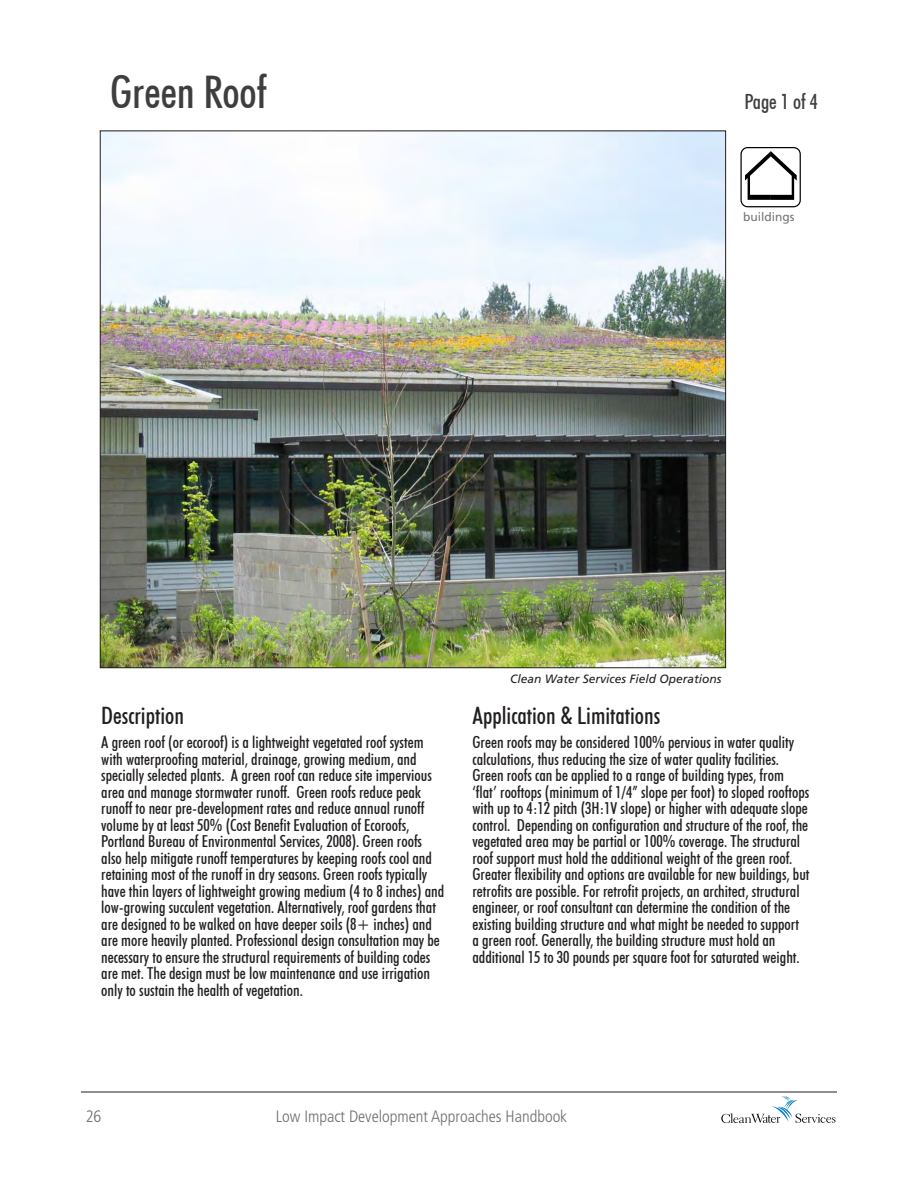
<style>
.page{position:relative;width:918px;height:1188px;background:#fff}
.page>*{position:absolute;margin:0;border:0;box-sizing:border-box;transform-origin:0 0}
.t1{font:500 condensed 45px "Futura BT";color:#3e3e3f}
.t2{font:500 condensed 24px "Futura BT";color:#231f20}
.t3{font:500 condensed 21px "Futura BT";color:#3e3e3f}
.t4{font:500 condensed 16.5px/16.5px "Futura BT";color:#231f20}
.t5{font:300 condensed 16.5px "Frutiger LT Pro";color:#6d6e71}
.t6{font:italic 12px "Frutiger";color:#231f20}
.t7{font:12px "Frutiger";color:#727477}
</style>
<div class="page">
<hr style="left:81px;top:1092px;width:756px;height:1px;background:#231f20">
<svg style="left:721px;top:1096px;width:115px;height:27px"></svg>
<svg style="left:740px;top:147px;width:61px;height:60px"></svg>
<div style="left:742px;top:148px;width:58px;height:58px;background:#fff;border-radius:6px"></div>
<svg style="left:745px;top:151px;width:52px;height:49px"></svg>
<img style="left:102px;top:132px;width:622px;height:534px">
<p class="t1" style="left:110px;top:65px;width:158px">Green Roof</p>
<p class="t3" style="left:744px;top:89px;width:75px">Page 1 of 4</p>
<p class="t7" style="left:743px;top:209px;width:53px">buildings</p>
<p class="t2" style="left:101px;top:701px;width:84px">Description</p>
<p class="t4" style="left:101px;top:734px;width:344px">A green roof (or ecoroof) is a lightweight vegetated roof system with waterproofing material, drainage, growing medium, and specially selected plants. A green roof can reduce site impervious area and manage stormwater runoff. Green roofs reduce peak runoff to near pre-development rates and reduce annual runoff volume by at least 50% (Cost Benefit Evaluation of Ecoroofs, Portland Bureau of Environmental Services, 2008). Green roofs also help mitigate runoff temperatures by keeping roofs cool and retaining most of the runoff in dry seasons. Green roofs typically have thin layers of lightweight growing medium (4 to 8 inches) and low-growing succulent vegetation. Alternatively, roof gardens that are designed to be walked on have deeper soils (8+ inches) and are more heavily planted. Professional design consultation may be necessary to ensure the structural requirements of building codes are met. The design must be low maintenance and use irrigation only to sustain the health of vegetation.</p>
<p class="t6" style="left:510px;top:672px;width:213px">Clean Water Services Field Operations</p>
<p class="t2" style="left:472px;top:701px;width:189px">Application &amp; Limitations</p>
<p class="t4" style="left:472px;top:734px;width:339px">Green roofs may be considered 100% pervious in water quality calculations, thus reducing the size of water quality facilities.<br>Green roofs can be applied to a range of building types, from ‘flat’ rooftops (minimum of 1/4” slope per foot) to sloped rooftops with up to 4:12 pitch (3H:1V slope) or higher with adequate slope control. Depending on configuration and structure of the roof, the vegetated area may be partial or 100% coverage. The structural roof support must hold the additional weight of the green roof.<br>Greater flexibility and options are available for new buildings, but retrofits are possible. For retrofit projects, an architect, structural engineer, or roof consultant can determine the condition of the existing building structure and what might be needed to support a green roof. Generally, the building structure must hold an additional 15 to 30 pounds per square foot for saturated weight.</p>
<p class="t5" style="left:86px;top:1107px;width:17px">26</p>
<p class="t5" style="left:276px;top:1107px;width:293px">Low Impact Development Approaches Handbook</p>
</div>
